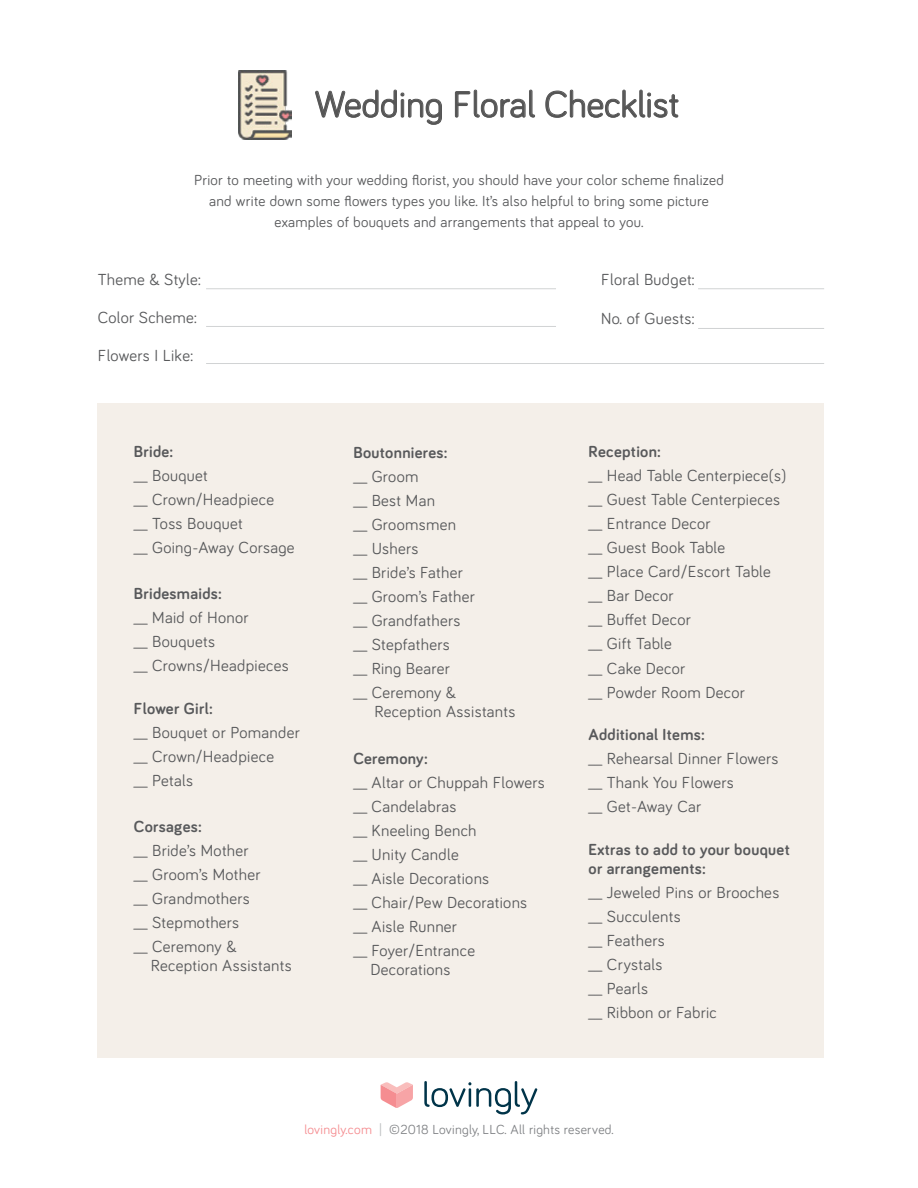
<style>
.page{position:relative;width:918px;height:1188px;background:#fff}
.page>*{position:absolute;margin:0;border:0;box-sizing:border-box;transform-origin:0 0}
.t1{font:37.5px "Bariol";color:#555}
.t2{font:16.5px/24px "Bariol";letter-spacing:.02em;color:#58595b}
.t3{font:700 16.5px/19.5px "Bariol";letter-spacing:.02em;color:#58595b}
.t4{font:15px/21px "Bariol";letter-spacing:.02em;color:#58595b;text-align:center}
.t5{font:13.5px "Bariol";letter-spacing:.02em;color:#808285}
.s1{color:#f58d91}
.s2{color:#bcbec0}
</style>
<div class="page">
<div style="left:98px;top:404px;width:726px;height:654px;background:#f4efe9"></div>
<svg style="left:315px;top:89px;width:127px;height:36px"></svg>
<svg style="left:454px;top:89px;width:81px;height:29px"></svg>
<svg style="left:545px;top:89px;width:134px;height:29px"></svg>
<img style="left:238px;top:71px;width:54px;height:69px">
<hr style="left:206px;top:288px;width:350px;height:1px;background:#d1d3d4">
<hr style="left:698px;top:288px;width:126px;height:1px;background:#d1d3d4">
<hr style="left:698px;top:328px;width:126px;height:1px;background:#d1d3d4">
<hr style="left:206px;top:326px;width:350px;height:1px;background:#d1d3d4">
<hr style="left:206px;top:363px;width:618px;height:1px;background:#d1d3d4">
<svg style="left:381px;top:1082px;width:32px;height:26px"></svg>
<svg style="left:424px;top:1081px;width:113px;height:33px"></svg>
<h1 class="t1" style="left:315px;top:79px;width:366px">Wedding Floral Checklist</h1>
<p class="t4" style="left:194px;top:169px;width:532px">Prior to meeting with your wedding florist, you should have your color scheme finalized and write down some flowers types you like. It’s also helpful to bring some picture examples of bouquets and arrangements that appeal to you.</p>
<p class="t2" style="left:98px;top:267px;width:104px">Theme &amp; Style:</p>
<p class="t2" style="left:98px;top:305px;width:101px">Color Scheme:</p>
<p class="t2" style="left:98px;top:342px;width:97px">Flowers I Like:</p>
<p class="t3" style="left:134px;top:441px;width:41px">Bride:</p>
<p class="t2" style="left:134px;top:463px;width:162px">__ Bouquet<br>__ Crown/Headpiece<br>__ Toss Bouquet<br>__ Going-Away Corsage</p>
<p class="t3" style="left:134px;top:583px;width:90px">Bridesmaids:</p>
<p class="t2" style="left:134px;top:605px;width:156px">__ Maid of Honor<br>__ Bouquets<br>__ Crowns/Headpieces</p>
<p class="t3" style="left:134px;top:698px;width:80px">Flower Girl:</p>
<p class="t2" style="left:134px;top:720px;width:168px">__ Bouquet or Pomander __ Crown/Headpiece<br>__ Petals</p>
<p class="t3" style="left:134px;top:816px;width:70px">Corsages:</p>
<p class="t2" style="left:134px;top:838px;width:128px">__ Bride’s Mother __ Groom’s Mother __ Grandmothers __ Stepmothers<br>__ Ceremony &amp;</p>
<p class="t2" style="left:151px;top:953px;width:142px">Reception Assistants</p>
<p class="t2" style="left:601px;top:267px;width:95px">Floral Budget:</p>
<p class="t2" style="left:601px;top:306px;width:95px">No. of Guests:</p>
<p class="t3" style="left:353px;top:442px;width:96px">Boutonnieres:</p>
<p class="t2" style="left:353px;top:463px;width:123px">__ Groom<br>__ Best Man<br>__ Groomsmen<br>__ Ushers<br>__ Bride’s Father __ Groom’s Father __ Grandfathers __ Stepfathers<br>__ Ring Bearer<br>__ Ceremony &amp;</p>
<p class="t2" style="left:375px;top:699px;width:142px">Reception Assistants</p>
<p class="t3" style="left:353px;top:748px;width:76px">Ceremony:</p>
<p class="t2" style="left:353px;top:770px;width:193px">__ Altar or Chuppah Flowers __ Candelabras<br>__ Kneeling Bench<br>__ Unity Candle<br>__ Aisle Decorations<br>__ Chair/Pew Decorations __ Aisle Runner<br>__ Foyer/Entrance</p>
<p class="t2" style="left:370px;top:957px;width:82px">Decorations</p>
<p class="t3" style="left:589px;top:442px;width:74px">Reception:</p>
<p class="t2" style="left:589px;top:463px;width:199px">__ Head Table Centerpiece(s) __ Guest Table Centerpieces __ Entrance Decor<br>__ Guest Book Table<br>__ Place Card/Escort Table __ Bar Decor<br>__ Buffet Decor<br>__ Gift Table<br>__ Cake Decor<br>__ Powder Room Decor</p>
<p class="t3" style="left:589px;top:724px;width:118px">Additional Items:</p>
<p class="t2" style="left:589px;top:746px;width:191px">__ Rehearsal Dinner Flowers __ Thank You Flowers<br>__ Get-Away Car</p>
<p class="t3" style="left:589px;top:839px;width:203px">Extras to add to your bouquet or arrangements:</p>
<p class="t2" style="left:589px;top:880px;width:192px">__ Jeweled Pins or Brooches __ Succulents<br>__ Feathers<br>__ Crystals<br>__ Pearls<br>__ Ribbon or Fabric</p>
<p class="t5" style="left:304px;top:1121px;width:311px"><span class="s1">lovingly.com</span> <span class="s2">|</span> ©2018 Lovingly, LLC. All rights reserved.</p>
</div>
